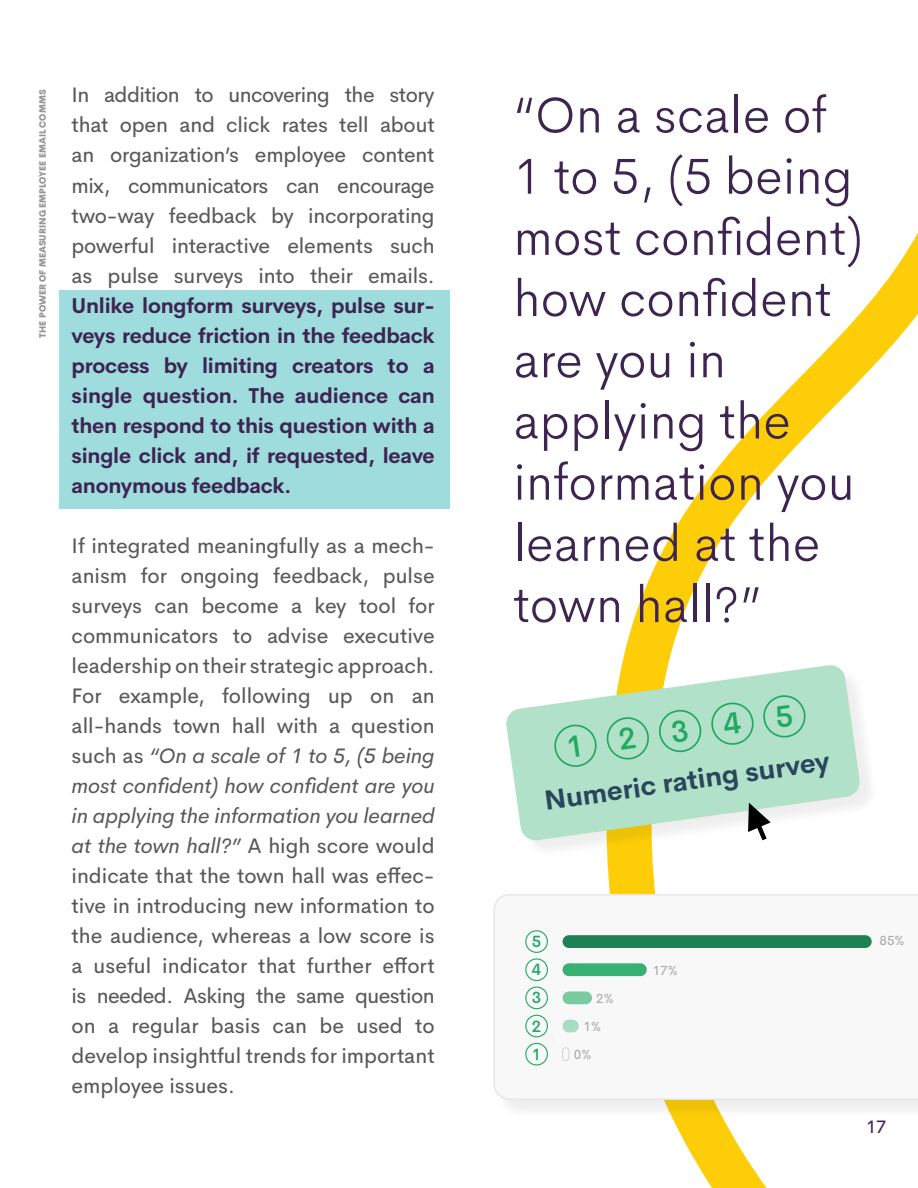
<style>
.page{position:relative;width:918px;height:1188px;background:#fff}
.page>*{position:absolute;margin:0;border:0;box-sizing:border-box;transform-origin:0 0}
.t1{font:300 51px/61.2px "Cerebri Sans Pro";color:#3e2451}
.t2{font:500 30.45px "Cerebri Sans Pro";color:#21a861}
.t3{font:700 27px "Cerebri Sans Pro";color:#28475d}
.t4{font:21px/30px "Cerebri Sans Pro";letter-spacing:-.01em;color:#58595b;text-align:justify}
.t5{font:700 21px/30px "Cerebri Sans Pro";letter-spacing:-.01em;color:#3e2451;text-align:justify}
.t6{font:18px "Cerebri Sans Pro";color:#402451}
.t7{font:500 16.2px "Cerebri Sans Pro";color:#21a861}
.t8{font:13.2px "Cerebri Sans Pro";color:#a7a9ac}
.t9{font:800 9px "Cerebri Sans Pro";color:#939598}
.s1{font-style:italic}
</style>
<div class="page">
<svg style="left:607px;top:232px;width:311px;height:956px"></svg>
<div style="left:59px;top:290px;width:391px;height:218px;background:#9edcdd"></div>
<div style="left:509px;top:667px;width:370px;height:192px;background:#000;opacity:.07"></div>
<svg style="left:506px;top:664px;width:355px;height:177px;fill:#b1e1c8"></svg>
<svg style="left:554px;top:724px;width:43px;height:44px;background:#a0dabc"></svg>
<svg style="left:606px;top:717px;width:43px;height:43px;background:#a0dabb"></svg>
<svg style="left:659px;top:709px;width:43px;height:44px;background:#a0dabc"></svg>
<svg style="left:711px;top:702px;width:43px;height:44px;background:#a0dabc"></svg>
<svg style="left:763px;top:695px;width:43px;height:43px;background:#a0dabb"></svg>
<svg style="left:748px;top:803px;width:23px;height:37px"></svg>
<div style="left:495px;top:896px;width:423px;height:223px;background:#000;opacity:.07"></div>
<svg style="left:493px;top:894px;width:425px;height:206px"></svg>
<div style="left:525px;top:1043px;width:23px;height:23px;border:1px solid #21a861;border-radius:50%"></div>
<div style="left:525px;top:1015px;width:23px;height:22px;border:1px solid #21a861;border-radius:50%"></div>
<div style="left:525px;top:987px;width:23px;height:22px;border:1px solid #21a861;border-radius:50%"></div>
<div style="left:525px;top:958px;width:23px;height:23px;border:1px solid #21a861;border-radius:50%"></div>
<div style="left:525px;top:930px;width:23px;height:23px;border:1px solid #21a861;border-radius:50%"></div>
<div style="left:563px;top:935px;width:309px;height:13px;background:#1f8054;border-radius:6px"></div>
<div style="left:563px;top:963px;width:84px;height:13px;background:#37b171;border-radius:6px"></div>
<div style="left:563px;top:991px;width:29px;height:13px;background:#7acba0;border-radius:6px"></div>
<div style="left:563px;top:1020px;width:16px;height:12px;background:#a6dcc0;border-radius:6px"></div>
<div style="left:562px;top:1047px;width:7px;height:14px;border:1px solid #d1d3d4;border-radius:3px"></div>
<p class="t9" style="left:35px;top:338px;width:249px;rotate:-90deg">THE POWER OF MEASURING EMPLOYEE EMAIL COMMS</p>
<p class="t4" style="left:72px;top:78px;width:365px">In addition to uncovering the story that open and click rates tell about an organization’s employee content mix, communicators can encourage two-way feedback by incorporating powerful interactive elements such as pulse surveys into their emails.</p>
<p class="t5" style="left:72px;top:288px;width:365px">Unlike longform surveys, pulse sur&shy;veys reduce friction in the feedback process by limiting creators to a single question. The audience can then respond to this question with a single click and, if requested, leave anonymous feedback.</p>
<p class="t4" style="left:72px;top:529px;width:365px">If integrated meaningfully as a mech&shy;anism for ongoing feedback, pulse surveys can become a key tool for communicators to advise executive leadership on their strategic approach.<br>For example, following up on an all-hands town hall with a question such as <span class="s1">“On a scale of 1 to 5, (5 being most confident) how confident are you in applying the information you learned at the town hall?”</span> A high score would indicate that the town hall was effec&shy;tive in introducing new information to the audience, whereas a low score is a useful indicator that further effort is needed. Asking the same question on a regular basis can be used to develop insightful trends for important employee issues.</p>
<h1 class="t1" style="left:513px;top:80px;width:351px">“On a scale of<br>1 to 5, (5 being most confident) how confident are you in applying the information you learned at the town hall?”</h1>
<h2 class="t2" style="left:563px;top:723px;width:230px;rotate:-8deg">12345</h2>
<p class="t3" style="left:541px;top:779px;width:289px;rotate:-8deg">Numeric rating survey</p>
<p class="t7" style="left:532px;top:929px;width:11px">5</p>
<p class="t8" style="left:880px;top:930px;width:26px">85%</p>
<p class="t8" style="left:653px;top:960px;width:26px">17%</p>
<p class="t8" style="left:596px;top:988px;width:19px">2%</p>
<p class="t8" style="left:584px;top:1016px;width:19px">1%</p>
<p class="t8" style="left:574px;top:1044px;width:19px">0%</p>
<p class="t7" style="left:532px;top:957px;width:11px">4</p>
<p class="t7" style="left:532px;top:985px;width:11px">3</p>
<p class="t7" style="left:532px;top:1013px;width:11px">2</p>
<p class="t7" style="left:532px;top:1041px;width:11px">1</p>
<p class="t6" style="left:866px;top:1113px;width:22px">17</p>
</div>
